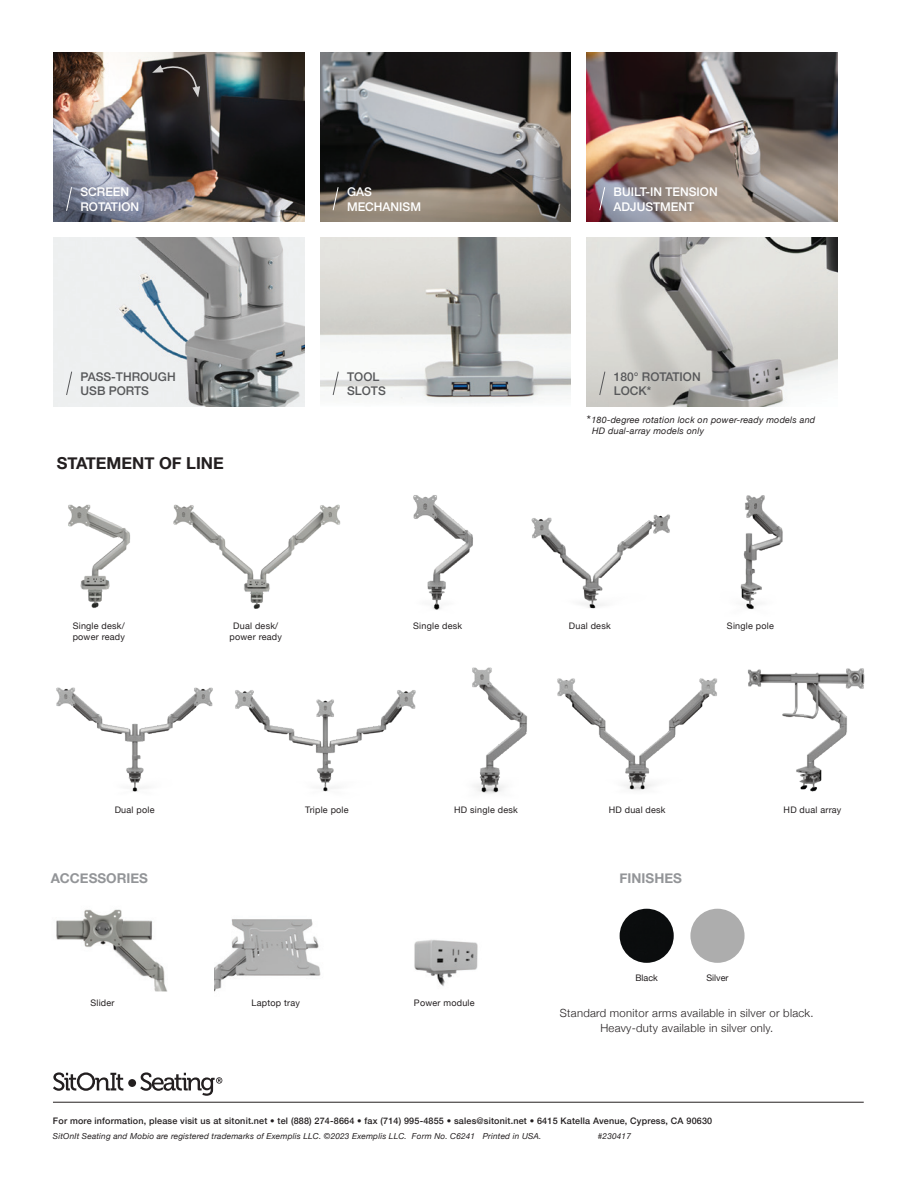
<style>
.page{position:relative;width:918px;height:1188px;background:#fff}
.page>*{position:absolute;margin:0;border:0;box-sizing:border-box;transform-origin:0 0}
.t1{font:700 16.5px "Helvetica Neue";color:#231f20}
.t2{font:700 13.5px "Helvetica Neue";color:#939598}
.t3{font:500 12px "Helvetica Neue";color:#fff}
.t4{font:500 12px/14.4px "Helvetica Neue";color:#57585a}
.t5{font:300 11.25px "Helvetica Neue";letter-spacing:.025em;color:#231f20}
.t6{font:9px "Helvetica Neue";letter-spacing:.025em;color:#231f20}
.t7{font:500 9px "Helvetica Neue";letter-spacing:.02em;color:#231f20}
.t8{font:italic 9px/10.8px "Helvetica Neue";letter-spacing:.025em;color:#231f20}
.t9{font:italic 8.25px "Helvetica Neue";letter-spacing:.02em;color:#231f20}
.s1{font-style:normal;font-size:12px}
</style>
<div class="page">
<img style="left:472px;top:667px;width:55px;height:127px">
<img style="left:320px;top:53px;width:251px;height:168px">
<img style="left:587px;top:53px;width:250px;height:168px">
<img style="left:54px;top:238px;width:250px;height:168px">
<img style="left:320px;top:238px;width:251px;height:165px">
<img style="left:587px;top:238px;width:250px;height:168px">
<img style="left:54px;top:53px;width:250px;height:168px">
<svg style="left:152px;top:64px;width:48px;height:34px;background:#352e2c"></svg>
<hr style="left:53px;top:1102px;width:811px;height:1px;background:#231f20">
<svg style="left:53px;top:1072px;width:169px;height:24px"></svg>
<img style="left:173px;top:504px;width:168px;height:105px">
<img style="left:748px;top:668px;width:117px;height:124px">
<img style="left:557px;top:678px;width:160px;height:113px">
<img style="left:68px;top:504px;width:62px;height:104px">
<img style="left:56px;top:909px;width:111px;height:82px">
<img style="left:214px;top:919px;width:107px;height:73px">
<img style="left:414px;top:939px;width:64px;height:48px">
<div style="left:620px;top:909px;width:54px;height:54px;background:#0b0d0e;border-radius:27px"></div>
<div style="left:690px;top:909px;width:55px;height:54px;background:#adadad;border-radius:50%"></div>
<svg style="left:332px;top:186px;width:7px;height:25px"></svg>
<svg style="left:599px;top:186px;width:7px;height:25px"></svg>
<svg style="left:332px;top:371px;width:7px;height:25px"></svg>
<svg style="left:599px;top:371px;width:7px;height:25px"></svg>
<svg style="left:66px;top:371px;width:7px;height:25px"></svg>
<img style="left:740px;top:495px;width:43px;height:115px">
<img style="left:56px;top:687px;width:157px;height:105px">
<img style="left:235px;top:690px;width:181px;height:102px">
<svg style="left:66px;top:186px;width:6px;height:26px"></svg>
<img style="left:531px;top:514px;width:139px;height:94px">
<img style="left:413px;top:495px;width:60px;height:115px">
<p class="t3" style="left:80px;top:182px;width:50px">SCREEN</p>
<p class="t3" style="left:80px;top:197px;width:60px">ROTATION</p>
<p class="t3" style="left:347px;top:182px;width:26px">GAS</p>
<p class="t3" style="left:347px;top:197px;width:76px">MECHANISM</p>
<p class="t3" style="left:614px;top:182px;width:106px">BUILT-IN TENSION</p>
<p class="t3" style="left:614px;top:197px;width:82px">ADJUSTMENT</p>
<p class="t4" style="left:81px;top:368px;width:97px">PASS-THROUGH</p>
<p class="t4" style="left:81px;top:383px;width:70px">USB PORTS</p>
<p class="t4" style="left:347px;top:368px;width:40px">TOOL<br>SLOTS</p>
<p class="t4" style="left:614px;top:368px;width:88px">180° ROTATION</p>
<p class="t4" style="left:614px;top:383px;width:39px">LOCK*</p>
<p class="t8" style="left:592px;top:415px;width:224px;text-indent:-5px"><span class="s1">*</span>180-degree rotation lock on power-ready models and<br>HD dual-array models only</p>
<p class="t1" style="left:57px;top:450px;width:169px">STATEMENT OF LINE</p>
<p class="t6" style="left:73px;top:619px;width:54px">Single desk/</p>
<p class="t6" style="left:73px;top:630px;width:54px">power ready</p>
<p class="t6" style="left:233px;top:619px;width:47px">Dual desk/</p>
<p class="t6" style="left:230px;top:630px;width:54px">power ready</p>
<p class="t6" style="left:413px;top:619px;width:50px">Single desk</p>
<p class="t6" style="left:569px;top:619px;width:43px">Dual desk</p>
<p class="t6" style="left:727px;top:619px;width:48px">Single pole</p>
<p class="t6" style="left:115px;top:804px;width:41px">Dual pole</p>
<p class="t6" style="left:305px;top:804px;width:45px">Triple pole</p>
<p class="t6" style="left:454px;top:804px;width:65px">HD single desk</p>
<p class="t6" style="left:609px;top:804px;width:58px">HD dual desk</p>
<p class="t6" style="left:784px;top:804px;width:59px">HD dual array</p>
<p class="t2" style="left:51px;top:868px;width:99px">ACCESSORIES</p>
<p class="t2" style="left:620px;top:868px;width:64px">FINISHES</p>
<p class="t6" style="left:635px;top:971px;width:24px">Black</p>
<p class="t6" style="left:706px;top:971px;width:24px">Silver</p>
<p class="t6" style="left:90px;top:996px;width:26px">Slider</p>
<p class="t6" style="left:252px;top:996px;width:50px">Laptop tray</p>
<p class="t6" style="left:414px;top:996px;width:62px">Power module</p>
<p class="t5" style="left:560px;top:1004px;width:255px">Standard monitor arms available in silver or black.</p>
<p class="t5" style="left:600px;top:1019px;width:174px">Heavy-duty available in silver only.</p>
<p class="t7" style="left:53px;top:1114px;width:661px">For more information, please visit us at sitonit.net • tel (888) 274-8664 • fax (714) 995-4855 • sales@sitonit.net • 6415 Katella Avenue, Cypress, CA 90630</p>
<p class="t9" style="left:53px;top:1131px;width:490px">SitOnIt Seating and Mobio are registered trademarks of Exemplis LLC. ©2023 Exemplis LLC. Form No. C6241 Printed in USA.</p>
<p class="t9" style="left:598px;top:1131px;width:35px">#230417</p>
</div>
